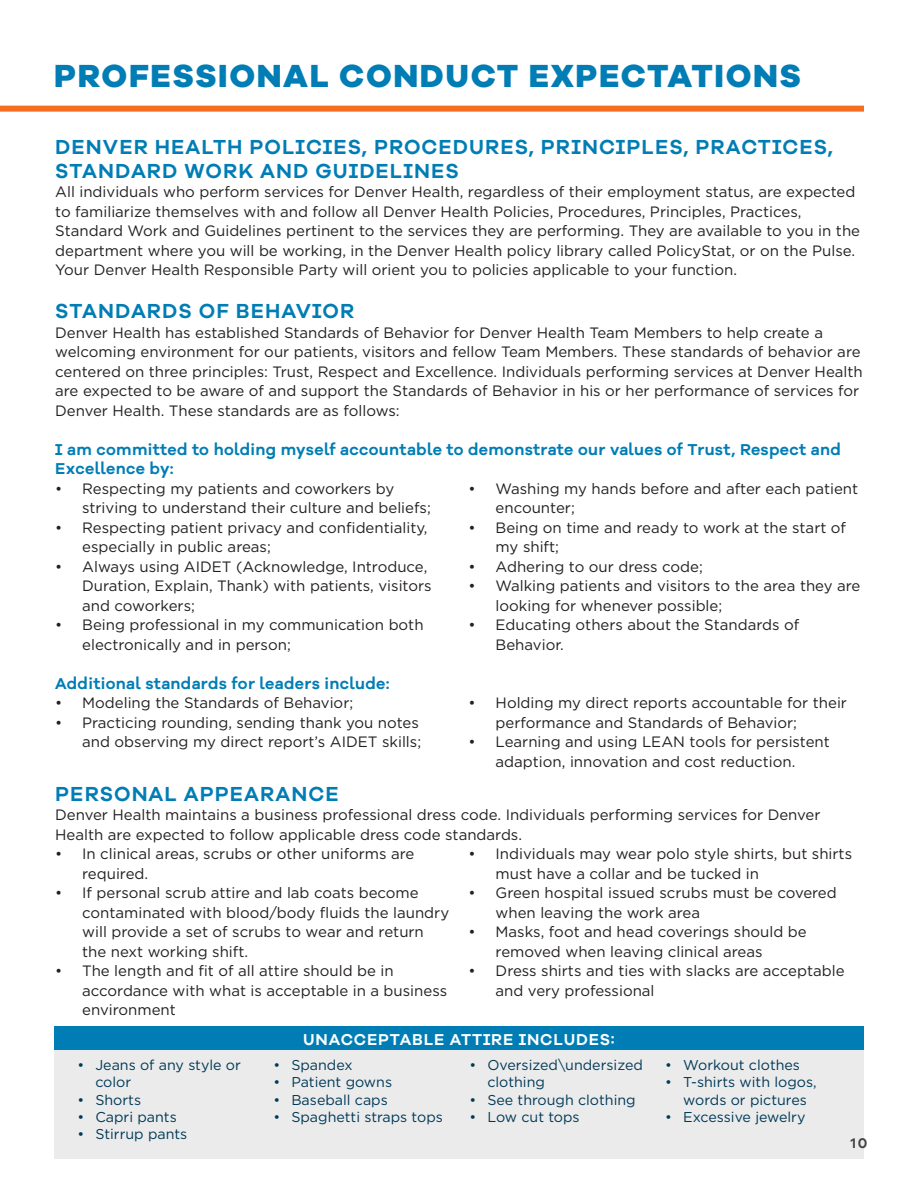
<style>
.page{position:relative;width:918px;height:1188px;background:#fff}
.page>*{position:absolute;margin:0;border:0;box-sizing:border-box;transform-origin:0 0}
.heading1{font:800 33px "Galano Grotesque";letter-spacing:.05em;color:#007db5}
.heading3{font:600 21px/23.5px "Galano Grotesque Alt";letter-spacing:.05em;color:#007db5}
.subhead{font:600 16.2px/19.5px "Galano Grotesque Alt";letter-spacing:.02em;color:#007db5}
.t1{font:600 16.2px "Galano Grotesque Alt";letter-spacing:.05em;color:#fff}
.text{font:15px/19.5px "Gotham";color:#231f20}
.t2{font:600 14.4px "Galano Grotesque Alt";color:#434444}
.t3{font:14.25px/17.2px "Gotham";color:#003957}
</style>
<div class="page">
<div style="left:54px;top:1033px;width:810px;height:126px;background:#ebebeb"></div>
<div style="left:54px;top:1027px;width:810px;height:23px;background:#007db5"></div>
<div style="left:0;top:106px;width:864px;height:6px;background:#f36e21"></div>
<p class="heading1" style="left:54px;top:55px;width:748px">PROFESSIONAL CONDUCT EXPECTATIONS</p>
<p class="heading3" style="left:55px;top:135px;width:779px">DENVER HEALTH POLICIES, PROCEDURES, PRINCIPLES, PRACTICES,<br>STANDARD WORK AND GUIDELINES</p>
<p class="text" style="left:55px;top:182px;width:806px">All individuals who perform services for Denver Health, regardless of their employment status, are expected to familiarize themselves with and follow all Denver Health Policies, Procedures, Principles, Practices, Standard Work and Guidelines pertinent to the services they are performing. They are available to you in the department where you will be working, in the Denver Health policy library called PolicyStat, or on the Pulse.<br>Your Denver Health Responsible Party will orient you to policies applicable to your function.</p>
<p class="heading3" style="left:55px;top:299px;width:300px">STANDARDS OF BEHAVIOR</p>
<p class="text" style="left:55px;top:322px;width:809px">Denver Health has established Standards of Behavior for Denver Health Team Members to help create a welcoming environment for our patients, visitors and fellow Team Members. These standards of behavior are centered on three principles: Trust, Respect and Excellence. Individuals performing services at Denver Health are expected to be aware of and support the Standards of Behavior in his or her performance of services for Denver Health. These standards are as follows:</p>
<p class="subhead" style="left:55px;top:439px;width:787px">I am committed to holding myself accountable to demonstrate our values of Trust, Respect and<br>Excellence by:</p>
<p class="text" style="left:82px;top:478px;width:350px;text-indent:-27px">• Respecting my patients and coworkers by striving to understand their culture and beliefs;</p>
<p class="text" style="left:82px;top:517px;width:347px;text-indent:-27px">• Respecting patient privacy and confidentiality, especially in public areas;</p>
<p class="text" style="left:82px;top:556px;width:351px;text-indent:-27px">• Always using AIDET (Acknowledge, Introduce,<br>Duration, Explain, Thank) with patients, visitors and coworkers;</p>
<p class="text" style="left:82px;top:615px;width:343px;text-indent:-27px">• Being professional in my communication both electronically and in person;</p>
<p class="text" style="left:496px;top:478px;width:364px;text-indent:-27px">• Washing my hands before and after each patient encounter;</p>
<p class="text" style="left:496px;top:517px;width:352px;text-indent:-27px">• Being on time and ready to work at the start of my shift;</p>
<p class="text" style="left:469px;top:556px;width:236px">• Adhering to our dress code;</p>
<p class="text" style="left:496px;top:576px;width:366px;text-indent:-27px">• Walking patients and visitors to the area they are looking for whenever possible;</p>
<p class="text" style="left:496px;top:615px;width:305px;text-indent:-27px">• Educating others about the Standards of<br>Behavior.</p>
<p class="subhead" style="left:55px;top:673px;width:336px">Additional standards for leaders include:</p>
<p class="text" style="left:55px;top:693px;width:300px">• Modeling the Standards of Behavior;</p>
<p class="text" style="left:55px;top:712px;width:368px;text-align:right">• Practicing rounding, sending thank you notes and observing my direct report’s AIDET skills;</p>
<p class="text" style="left:496px;top:693px;width:353px;text-indent:-27px">• Holding my direct reports accountable for their performance and Standards of Behavior;</p>
<p class="text" style="left:469px;top:732px;width:363px;text-align:center">• Learning and using LEAN tools for persistent adaption, innovation and cost reduction.</p>
<p class="heading3" style="left:55px;top:781px;width:285px">PERSONAL APPEARANCE</p>
<p class="text" style="left:55px;top:805px;width:767px">Denver Health maintains a business professional dress code. Individuals performing services for Denver<br>Health are expected to follow applicable dress code standards.</p>
<p class="text" style="left:82px;top:844px;width:334px;text-indent:-27px">• In clinical areas, scrubs or other uniforms are required.</p>
<p class="text" style="left:82px;top:883px;width:369px;text-indent:-27px">• If personal scrub attire and lab coats become contaminated with blood/body fluids the laundry will provide a set of scrubs to wear and return the next working shift.</p>
<p class="text" style="left:82px;top:961px;width:366px;text-indent:-27px">• The length and fit of all attire should be in accordance with what is acceptable in a business environment</p>
<p class="text" style="left:496px;top:844px;width:358px;text-indent:-27px">• Individuals may wear polo style shirts, but shirts must have a collar and be tucked in</p>
<p class="text" style="left:496px;top:883px;width:343px;text-indent:-27px">• Green hospital issued scrubs must be covered when leaving the work area</p>
<p class="text" style="left:496px;top:922px;width:313px;text-indent:-27px">• Masks, foot and head coverings should be removed when leaving clinical areas</p>
<p class="text" style="left:496px;top:961px;width:351px;text-indent:-27px">• Dress shirts and ties with slacks are acceptable and very professional</p>
<p class="t1" style="left:303px;top:1029px;width:313px">UNACCEPTABLE ATTIRE INCLUDES:</p>
<p class="t3" style="left:95px;top:1056px;width:147px;text-indent:-18px">• Jeans of any style or color</p>
<p class="t3" style="left:77px;top:1091px;width:65px">• Shorts</p>
<p class="t3" style="left:77px;top:1108px;width:101px">• Capri pants</p>
<p class="t3" style="left:77px;top:1125px;width:111px">• Stirrup pants</p>
<p class="t3" style="left:273px;top:1056px;width:81px">• Spandex</p>
<p class="t3" style="left:273px;top:1073px;width:120px">• Patient gowns</p>
<p class="t3" style="left:273px;top:1091px;width:116px">• Baseball caps</p>
<p class="t3" style="left:273px;top:1108px;width:171px">• Spaghetti straps tops</p>
<p class="t3" style="left:487px;top:1056px;width:157px;text-indent:-18px">• Oversized\undersized clothing</p>
<p class="t3" style="left:469px;top:1091px;width:168px">• See through clothing</p>
<p class="t3" style="left:469px;top:1108px;width:112px">• Low cut tops</p>
<p class="t3" style="left:665px;top:1056px;width:136px">• Workout clothes</p>
<p class="t3" style="left:665px;top:1073px;width:153px;text-align:center">• T-shirts with logos, words or pictures</p>
<p class="t3" style="left:665px;top:1108px;width:142px">• Excessive jewelry</p>
<p class="t2" style="left:851px;top:1134px;width:18px">10</p>
</div>
